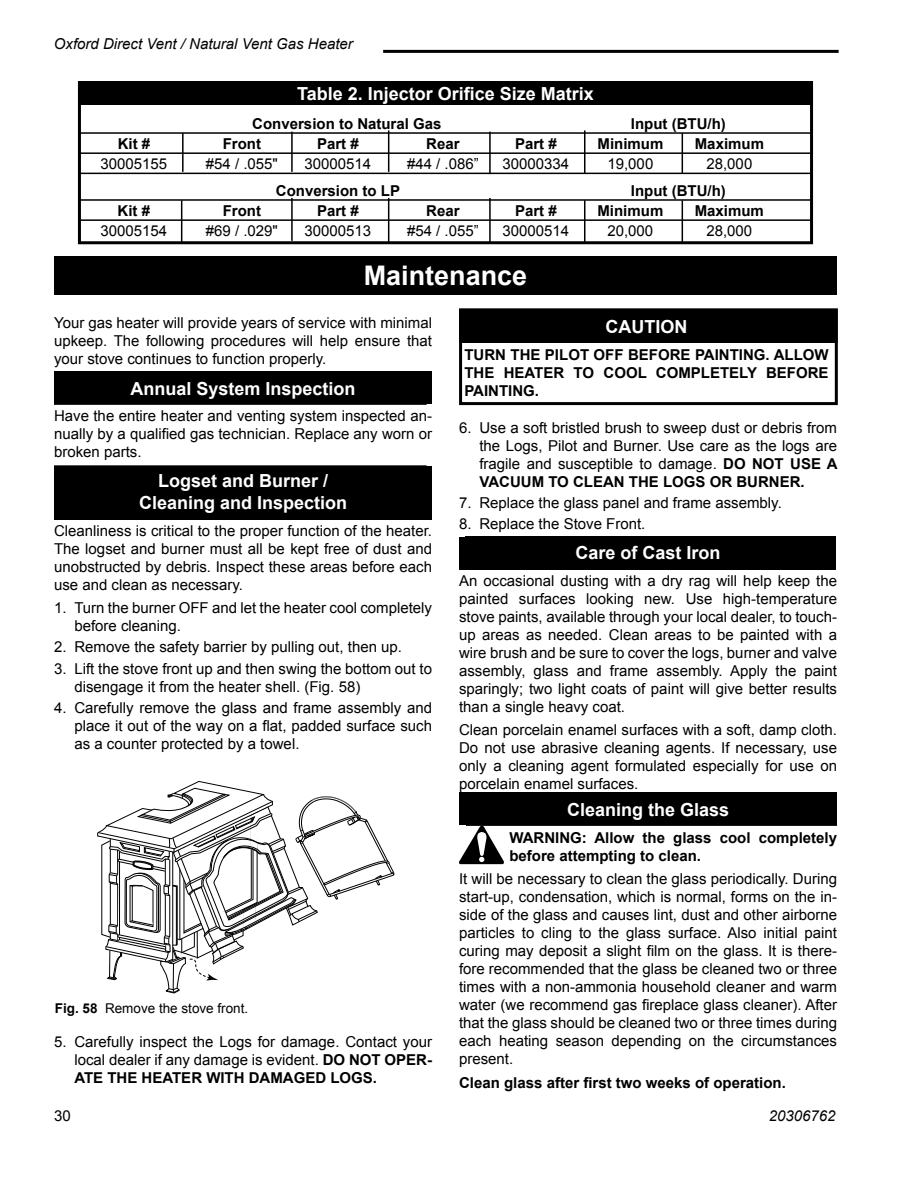
<style>
.page{position:relative;width:918px;height:1188px;background:#fff}
.page>*{position:absolute;margin:0;border:0;box-sizing:border-box;transform-origin:0 0}
.t1{font:700 27px "Arial";color:#fff}
.t2{font:700 18px/21.6px "Arial";color:#fff;text-align:center}
.t3{font:15px/18px "Arial";color:#000;text-align:justify}
.t4{font:700 15px/18px "Arial";color:#000;text-align:justify}
.t5{font:italic 15px "Arial";color:#000}
.t6{font:13.5px "Arial";color:#000}
.t7{font:13.05px/15.8px "Helvetica";color:#000}
.s1{font-weight:700}
</style>
<div class="page">
<hr style="left:383px;top:50px;width:456px;height:3px;background:#000">
<div style="left:79px;top:82px;width:733px;height:23px;background:#000"></div>
<hr style="left:80px;top:132px;width:731px;height:2px;background:#000">
<hr style="left:80px;top:152px;width:731px;height:2px;background:#000">
<hr style="left:80px;top:173px;width:731px;height:1px;background:#000">
<hr style="left:80px;top:199px;width:731px;height:2px;background:#000">
<hr style="left:80px;top:219px;width:731px;height:2px;background:#000">
<div style="left:78px;top:81px;width:735px;height:163px;border:3px solid #000"></div>
<hr style="left:181px;top:200px;width:1px;height:42px;background:#000">
<hr style="left:182px;top:133px;width:2px;height:39px;background:#000">
<hr style="left:291px;top:198px;width:2px;height:43px;background:#000">
<hr style="left:291px;top:132px;width:2px;height:40px;background:#000">
<hr style="left:388px;top:198px;width:1px;height:44px;background:#000">
<hr style="left:388px;top:130px;width:1px;height:42px;background:#000">
<hr style="left:489px;top:198px;width:2px;height:45px;background:#000">
<hr style="left:489px;top:132px;width:2px;height:42px;background:#000">
<hr style="left:584px;top:200px;width:1px;height:42px;background:#000">
<hr style="left:584px;top:130px;width:1px;height:43px;background:#000">
<hr style="left:682px;top:200px;width:1px;height:42px;background:#000">
<hr style="left:682px;top:133px;width:1px;height:40px;background:#000">
<div style="left:465px;top:537px;width:371px;height:33px;background:#000"></div>
<div style="left:54px;top:466px;width:378px;height:54px;background:#000"></div>
<div style="left:54px;top:371px;width:372px;height:33px;background:#000"></div>
<div style="left:54px;top:256px;width:783px;height:39px;background:#000"></div>
<div style="left:459px;top:308px;width:379px;height:97px;border:3px solid #000"></div>
<div style="left:460px;top:310px;width:377px;height:33px;background:#000"></div>
<svg style="left:97px;top:781px;width:297px;height:213px"></svg>
<svg style="left:459px;top:792px;width:378px;height:72px"></svg>
<p class="t5" style="left:54px;top:34px;width:301px">Oxford Direct Vent / Natural Vent Gas Heater</p>
<p class="t2" style="left:297px;top:84px;width:298px">Table 2. Injector Orifice Size Matrix</p>
<p class="t4" style="left:252px;top:115px;width:191px">Conversion to Natural Gas</p>
<p class="t4" style="left:631px;top:115px;width:96px">Input (BTU/h)</p>
<p class="t4" style="left:118px;top:135px;width:34px">Kit #</p>
<p class="t4" style="left:223px;top:135px;width:40px">Front</p>
<p class="t4" style="left:317px;top:135px;width:43px">Part #</p>
<p class="t4" style="left:426px;top:135px;width:35px">Rear</p>
<p class="t4" style="left:515px;top:135px;width:43px">Part #</p>
<p class="t4" style="left:598px;top:135px;width:67px">Minimum</p>
<p class="t4" style="left:695px;top:135px;width:71px">Maximum</p>
<p class="t3" style="left:101px;top:155px;width:68px">30005155</p>
<p class="t3" style="left:206px;top:155px;width:74px">#54 / .055"</p>
<p class="t3" style="left:305px;top:155px;width:68px">30000514</p>
<p class="t3" style="left:407px;top:155px;width:73px">#44 / .086”</p>
<p class="t3" style="left:503px;top:155px;width:68px">30000334</p>
<p class="t3" style="left:607px;top:155px;width:47px">19,000</p>
<p class="t3" style="left:706px;top:155px;width:47px">28,000</p>
<p class="t4" style="left:276px;top:182px;width:126px">Conversion to LP</p>
<p class="t4" style="left:631px;top:182px;width:96px">Input (BTU/h)</p>
<p class="t4" style="left:118px;top:202px;width:34px">Kit #</p>
<p class="t4" style="left:223px;top:202px;width:40px">Front</p>
<p class="t4" style="left:317px;top:202px;width:43px">Part #</p>
<p class="t4" style="left:426px;top:202px;width:35px">Rear</p>
<p class="t4" style="left:515px;top:202px;width:43px">Part #</p>
<p class="t4" style="left:598px;top:202px;width:67px">Minimum</p>
<p class="t4" style="left:695px;top:202px;width:71px">Maximum</p>
<p class="t3" style="left:101px;top:222px;width:68px">30005154</p>
<p class="t3" style="left:206px;top:222px;width:74px">#69 / .029"</p>
<p class="t3" style="left:305px;top:222px;width:68px">30000513</p>
<p class="t3" style="left:407px;top:222px;width:73px">#54 / .055”</p>
<p class="t3" style="left:503px;top:222px;width:68px">30000514</p>
<p class="t3" style="left:607px;top:222px;width:47px">20,000</p>
<p class="t3" style="left:706px;top:222px;width:47px">28,000</p>
<h1 class="t1" style="left:364px;top:258px;width:165px">Maintenance</h1>
<p class="t3" style="left:54px;top:314px;width:379px">Your gas heater will provide years of service with minimal upkeep. The following procedures will help ensure that your stove continues to function properly.</p>
<p class="t2" style="left:131px;top:378px;width:227px">Annual System Inspection</p>
<p class="t3" style="left:54px;top:407px;width:379px">Have the entire heater and venting system inspected an&shy;nually by a qualified gas technician. Replace any worn or broken parts.</p>
<p class="t2" style="left:139px;top:471px;width:210px">Logset and Burner /<br>Cleaning and Inspection</p>
<p class="t3" style="left:54px;top:522px;width:379px">Cleanliness is critical to the proper function of the heater.<br>The logset and burner must all be kept free of dust and unobstructed by debris. Inspect these areas before each use and clean as necessary.</p>
<p class="t3" style="left:74px;top:599px;width:359px;text-indent:-20px">1. Turn the burner OFF and let the heater cool completely before cleaning.</p>
<p class="t3" style="left:54px;top:638px;width:349px">2. Remove the safety barrier by pulling out, then up.</p>
<p class="t3" style="left:74px;top:659px;width:359px;text-indent:-20px">3. Lift the stove front up and then swing the bottom out to disengage it from the heater shell. (Fig. 58)</p>
<p class="t3" style="left:74px;top:699px;width:359px;text-indent:-20px">4. Carefully remove the glass and frame assembly and place it out of the way on a flat, padded surface such as a counter protected by a towel.</p>
<p class="t2" style="left:606px;top:316px;width:83px">CAUTION</p>
<p class="t4" style="left:464px;top:346px;width:366px">TURN THE PILOT OFF BEFORE PAINTING. ALLOW THE HEATER TO COOL COMPLETELY BEFORE PAINTING.</p>
<p class="t3" style="left:479px;top:418px;width:360px;text-indent:-20px">6. Use a soft bristled brush to sweep dust or debris from the Logs, Pilot and Burner. Use care as the logs are fragile and susceptible to damage. <span class="s1">DO NOT USE A VACUUM TO CLEAN THE LOGS OR BURNER.</span></p>
<p class="t3" style="left:459px;top:494px;width:324px">7. Replace the glass panel and frame assembly.</p>
<p class="t3" style="left:459px;top:515px;width:188px">8. Replace the Stove Front.</p>
<p class="t2" style="left:576px;top:543px;width:147px">Care of Cast Iron</p>
<p class="t3" style="left:459px;top:572px;width:380px">An occasional dusting with a dry rag will help keep the painted surfaces looking new. Use high-temperature stove paints, available through your local dealer, to touch&shy;up areas as needed. Clean areas to be painted with a wire brush and be sure to cover the logs, burner and valve assembly, glass and frame assembly. Apply the paint sparingly; two light coats of paint will give better results than a single heavy coat.</p>
<p class="t3" style="left:459px;top:721px;width:380px">Clean porcelain enamel surfaces with a soft, damp cloth.<br>Do not use abrasive cleaning agents. If necessary, use only a cleaning agent formulated especially for use on porcelain enamel surfaces.</p>
<p class="t2" style="left:567px;top:800px;width:164px">Cleaning the Glass</p>
<p class="t4" style="left:509px;top:829px;width:329px">WARNING: Allow the glass cool completely before attempting to clean.</p>
<p class="t3" style="left:459px;top:870px;width:380px">It will be necessary to clean the glass periodically. During start-up, condensation, which is normal, forms on the in&shy;side of the glass and causes lint, dust and other airborne particles to cling to the glass surface. Also initial paint curing may deposit a slight film on the glass. It is there&shy;fore recommended that the glass be cleaned two or three times with a non-ammonia household cleaner and warm water (we recommend gas fireplace glass cleaner). After that the glass should be cleaned two or three times during each heating season depending on the circumstances present.</p>
<p class="t4" style="left:459px;top:1074px;width:328px">Clean glass after first two weeks of operation.</p>
<p class="t6" style="left:55px;top:999px;width:195px"><span class="s1">Fig. 58</span> Remove the stove front.</p>
<p class="t3" style="left:74px;top:1033px;width:359px;text-indent:-20px">5. Carefully inspect the Logs for damage. Contact your local dealer if any damage is evident. <span class="s1">DO NOT OPER-ATE THE HEATER WITH DAMAGED LOGS.</span></p>
<p class="t7" style="left:179px;top:1060px;width:72px">ST1125 remove front</p>
<p class="t3" style="left:54px;top:1107px;width:18px">30</p>
<p class="t5" style="left:769px;top:1106px;width:68px">20306762</p>
</div>
